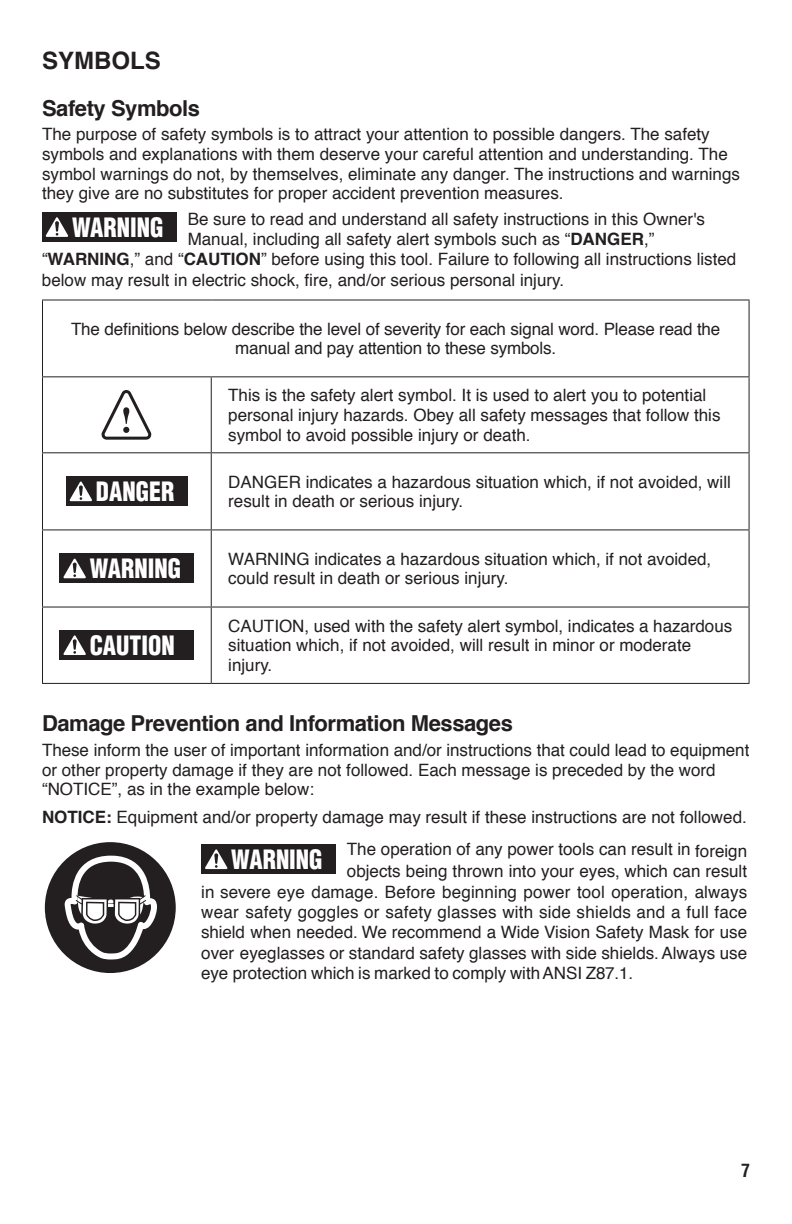
<style>
.page{position:relative;width:792px;height:1224px;background:#fff}
.page>*{position:absolute;margin:0;border:0;box-sizing:border-box;transform-origin:0 0}
.t1{font:900 condensed 26px "Helvetica";color:#fff;scale:.92 1}
.t2{font:700 24px "Helvetica";color:#231f20}
.t3{font:700 22px "Helvetica";letter-spacing:-.02em;color:#231f20}
.t4{font:700 condensed 18px "Helvetica";color:#231f20}
.t5{font:17px/19.6px "Helvetica";color:#231f20}
.s1{font-weight:700}
</style>
<div class="page">
<div style="left:42px;top:212px;width:134px;height:30px;background:#231f20"></div>
<svg style="left:46px;top:217px;width:22px;height:20px"></svg>
<hr style="left:42px;top:300px;width:169px;height:1px;background:#231f20">
<hr style="left:42px;top:301px;width:1px;height:75px;background:#231f20">
<hr style="left:211px;top:300px;width:539px;height:1px;background:#231f20">
<hr style="left:749px;top:301px;width:1px;height:75px;background:#231f20">
<hr style="left:42px;top:376px;width:169px;height:1px;background:#231f20">
<hr style="left:42px;top:377px;width:1px;height:75px;background:#231f20">
<hr style="left:211px;top:376px;width:539px;height:1px;background:#231f20">
<hr style="left:211px;top:377px;width:1px;height:75px;background:#231f20">
<hr style="left:749px;top:377px;width:1px;height:75px;background:#231f20">
<hr style="left:42px;top:452px;width:169px;height:1px;background:#231f20">
<hr style="left:42px;top:453px;width:1px;height:76px;background:#231f20">
<hr style="left:211px;top:452px;width:539px;height:1px;background:#231f20">
<hr style="left:211px;top:453px;width:1px;height:76px;background:#231f20">
<hr style="left:749px;top:453px;width:1px;height:76px;background:#231f20">
<hr style="left:42px;top:529px;width:169px;height:1px;background:#231f20">
<hr style="left:42px;top:530px;width:1px;height:77px;background:#231f20">
<hr style="left:211px;top:529px;width:539px;height:1px;background:#231f20">
<hr style="left:211px;top:530px;width:1px;height:77px;background:#231f20">
<hr style="left:749px;top:530px;width:1px;height:77px;background:#231f20">
<hr style="left:42px;top:607px;width:169px;height:1px;background:#231f20">
<hr style="left:42px;top:608px;width:1px;height:75px;background:#231f20">
<hr style="left:211px;top:607px;width:539px;height:1px;background:#231f20">
<hr style="left:211px;top:608px;width:1px;height:75px;background:#231f20">
<hr style="left:749px;top:608px;width:1px;height:75px;background:#231f20">
<hr style="left:42px;top:683px;width:169px;height:1px;background:#231f20">
<hr style="left:211px;top:683px;width:539px;height:1px;background:#231f20">
<svg style="left:102px;top:390px;width:49px;height:50px"></svg>
<div style="left:66px;top:477px;width:122px;height:29px;background:#231f20"></div>
<svg style="left:70px;top:482px;width:22px;height:19px"></svg>
<div style="left:60px;top:554px;width:134px;height:29px;background:#231f20"></div>
<svg style="left:64px;top:559px;width:22px;height:19px"></svg>
<div style="left:60px;top:631px;width:134px;height:29px;background:#231f20"></div>
<svg style="left:64px;top:635px;width:22px;height:20px"></svg>
<div style="left:45px;top:842px;width:131px;height:131px;background:#231f20;border-radius:50%"></div>
<svg style="left:65px;top:856px;width:92px;height:104px"></svg>
<div style="left:201px;top:845px;width:135px;height:29px;background:#231f20"></div>
<svg style="left:205px;top:849px;width:22px;height:20px"></svg>
<h2 class="t2" style="left:42px;top:41px;width:120px">SYMBOLS</h2>
<p class="t3" style="left:42px;top:90px;width:160px">Safety Symbols</p>
<p class="t5" style="left:42px;top:125px;width:699px">The purpose of safety symbols is to attract your attention to possible dangers. The safety symbols and explanations with them deserve your careful attention and understanding. The symbol warnings do not, by themselves, eliminate any danger. The instructions and warnings they give are no substitutes for proper accident prevention measures.</p>
<h1 class="t1" style="left:72px;top:211px;width:101px">WARNING</h1>
<p class="t5" style="left:188px;top:209px;width:519px">Be sure to read and understand all safety instructions in this Owner's</p>
<p class="t5" style="left:188px;top:230px;width:468px">Manual, including all safety alert symbols such as “<span class="s1">DANGER</span>,”</p>
<p class="t5" style="left:42px;top:250px;width:696px">“<span class="s1">WARNING</span>,” and “<span class="s1">CAUTION</span>” before using this tool. Failure to following all instructions listed</p>
<p class="t5" style="left:42px;top:271px;width:524px">below may result in electric shock, fire, and/or serious personal injury.</p>
<p class="t5" style="left:71px;top:319px;width:651px;text-align:center">The definitions below describe the level of severity for each signal word. Please read the manual and pay attention to these symbols.</p>
<p class="t5" style="left:228px;top:386px;width:494px">This is the safety alert symbol. It is used to alert you to potential personal injury hazards. Obey all safety messages that follow this symbol to avoid possible injury or death.</p>
<h1 class="t1" style="left:96px;top:475px;width:87px">DANGER</h1>
<p class="t5" style="left:228px;top:472px;width:504px">DANGER indicates a hazardous situation which, if not avoided, will result in death or serious injury.</p>
<h1 class="t1" style="left:90px;top:552px;width:101px">WARNING</h1>
<p class="t5" style="left:228px;top:550px;width:485px">WARNING indicates a hazardous situation which, if not avoided, could result in death or serious injury.</p>
<h1 class="t1" style="left:90px;top:629px;width:94px">CAUTION</h1>
<p class="t5" style="left:228px;top:616px;width:505px">CAUTION, used with the safety alert symbol, indicates a hazardous situation which, if not avoided, will result in minor or moderate injury.</p>
<p class="t3" style="left:42px;top:706px;width:472px">Damage Prevention and Information Messages</p>
<p class="t5" style="left:42px;top:741px;width:709px">These inform the user of important information and/or instructions that could lead to equipment or other property damage if they are not followed. Each message is preceded by the word “NOTICE”, as in the example below:</p>
<p class="t5" style="left:42px;top:808px;width:706px"><span class="s1">NOTICE:</span> Equipment and/or property damage may result if these instructions are not followed.</p>
<h1 class="t1" style="left:231px;top:843px;width:101px">WARNING</h1>
<p class="t5" style="left:347px;top:838px;width:402px;line-height:22.4px">The operation of any power tools can result in foreign objects being thrown into your eyes, which can result</p>
<p class="t5" style="left:201px;top:882px;width:548px;line-height:20.4px;text-align:justify">in severe eye damage. Before beginning power tool operation, always wear safety goggles or safety glasses with side shields and a full face shield when needed. We recommend a Wide Vision Safety Mask for use over eyeglasses or standard safety glasses with side shields. Always use eye protection which is marked to comply with ANSI Z87.1.</p>
<p class="t4" style="left:741px;top:1159px;width:10px">7</p>
</div>
